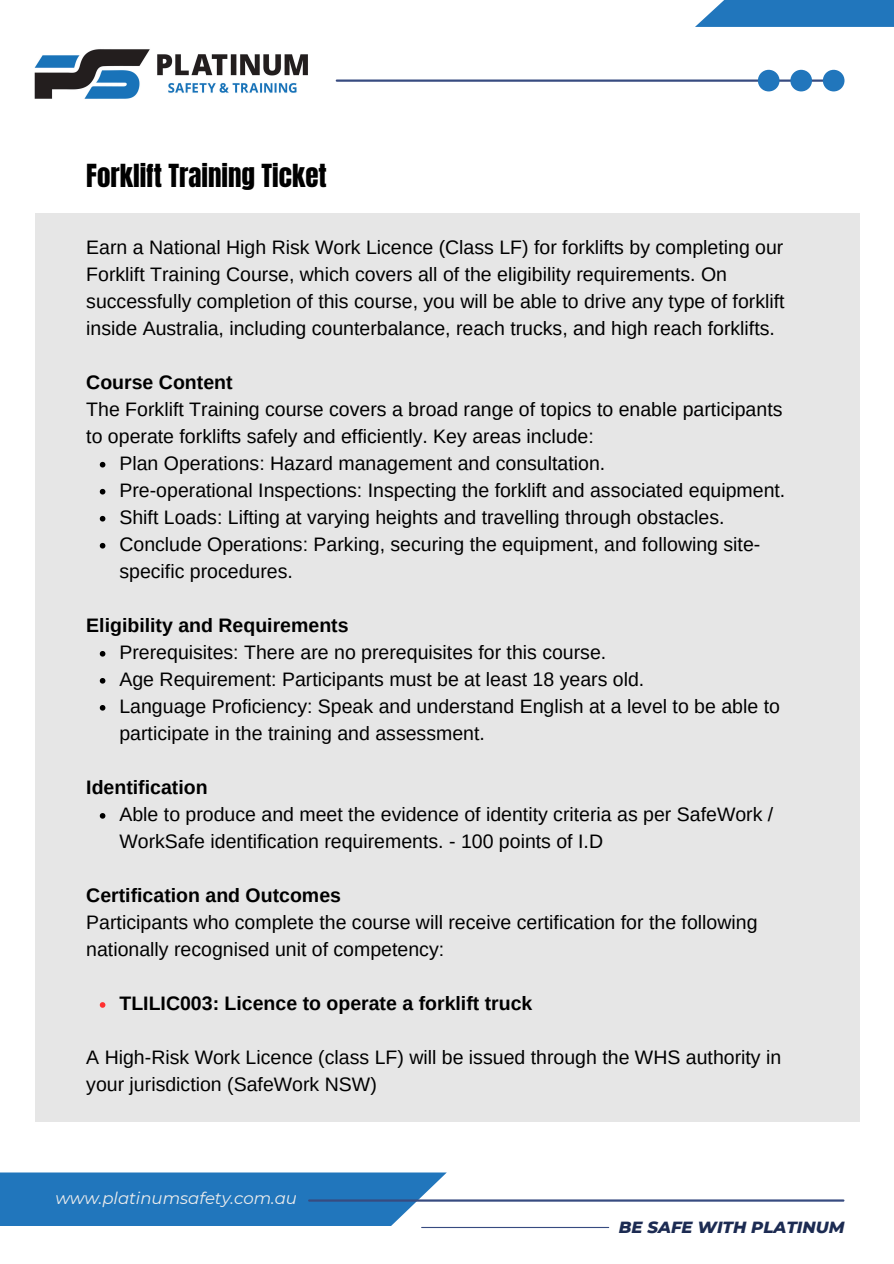
<style>
.page{position:relative;width:894px;height:1264px;background:#fff}
.page>*{position:absolute;margin:0;border:0;box-sizing:border-box;transform-origin:0 0}
.t1{font:27px "Anton";color:#000}
.t2{font:19.5px/27px "Arimo";color:#000}
.t3{font:700 19.5px "Arimo";color:#000}
.t4{font:italic 16.5px "Montserrat";color:#ededed}
.t5{font:italic 800 16.5px "Montserrat";color:#1c2b52}
.s1{font-weight:700}
</style>
<div class="page">
<div style="left:35px;top:213px;width:823px;height:908px;background:#e6e6e6"></div>
<svg style="left:100px;top:462px;width:5px;height:5px"></svg>
<svg style="left:100px;top:489px;width:5px;height:5px"></svg>
<svg style="left:100px;top:516px;width:5px;height:5px"></svg>
<svg style="left:100px;top:543px;width:5px;height:5px"></svg>
<svg style="left:100px;top:651px;width:5px;height:5px"></svg>
<svg style="left:100px;top:678px;width:5px;height:5px"></svg>
<svg style="left:100px;top:705px;width:5px;height:5px"></svg>
<svg style="left:100px;top:813px;width:5px;height:5px"></svg>
<svg style="left:100px;top:1002px;width:5px;height:5px"></svg>
<svg style="left:0;top:1172px;width:446px;height:54px;background:#2f7ec0"></svg>
<hr style="left:309px;top:1199px;width:534px;height:2px;background:#374b80">
<hr style="left:421px;top:1226px;width:187px;height:1px;background:#374b80">
<div style="left:694px;top:0;width:199px;height:27px;background:#2176bc"></div>
<hr style="left:337px;top:79px;width:493px;height:3px;background:#374b80">
<svg style="left:757px;top:70px;width:87px;height:21px"></svg>
<img style="left:34px;top:49px;width:274px;height:50px">
<p class="t1" style="left:86px;top:157px;width:242px">Forklift Training Ticket</p>
<p class="t2" style="left:86px;top:233px;width:699px">Earn a National High Risk Work Licence (Class LF) for forklifts by completing our Forklift Training Course, which covers all of the eligibility requirements. On successfully completion of this course, you will be able to drive any type of forklift inside Australia, including counterbalance, reach trucks, and high reach forklifts.</p>
<p class="t2" style="left:86px;top:368px;width:697px"><span class="s1">Course Content<br></span>The Forklift Training course covers a broad range of topics to enable participants to operate forklifts safely and efficiently. Key areas include:</p>
<h1 class="t2" style="left:119px;top:449px;width:487px">Plan Operations: Hazard management and consultation.</h1>
<h3 class="t2" style="left:119px;top:476px;width:667px">Pre-operational Inspections: Inspecting the forklift and associated equipment.</h3>
<h3 class="t2" style="left:119px;top:503px;width:606px">Shift Loads: Lifting at varying heights and travelling through obstacles.</h3>
<p class="t2" style="left:119px;top:530px;width:642px">Conclude Operations: Parking, securing the equipment, and following site&shy;specific procedures.</p>
<p class="t3" style="left:86px;top:614px;width:264px">Eligibility and Requirements</p>
<p class="t2" style="left:119px;top:638px;width:488px">Prerequisites: There are no prerequisites for this course.</p>
<p class="t2" style="left:119px;top:665px;width:526px">Age Requirement: Participants must be at least 18 years old.</p>
<h2 class="t2" style="left:119px;top:692px;width:662px">Language Proficiency: Speak and understand English at a level to be able to participate in the training and assessment.</h2>
<p class="t3" style="left:86px;top:776px;width:123px">Identification</p>
<p class="t2" style="left:119px;top:800px;width:655px">Able to produce and meet the evidence of identity criteria as per SafeWork /<br>WorkSafe identification requirements. - 100 points of I.D</p>
<p class="t2" style="left:86px;top:881px;width:672px"><span class="s1">Certification and Outcomes<br></span>Participants who complete the course will receive certification for the following nationally recognised unit of competency:</p>
<h2 class="t3" style="left:119px;top:992px;width:414px">TLILIC003: Licence to operate a forklift truck</h2>
<p class="t2" style="left:86px;top:1043px;width:696px">A High-Risk Work Licence (class LF) will be issued through the WHS authority in your jurisdiction (SafeWork NSW)</p>
<h3 class="t4" style="left:55px;top:1188px;width:243px">www.platinumsafety.com.au</h3>
<p class="t5" style="left:618px;top:1217px;width:227px">BE SAFE WITH PLATINUM</p>
</div>
